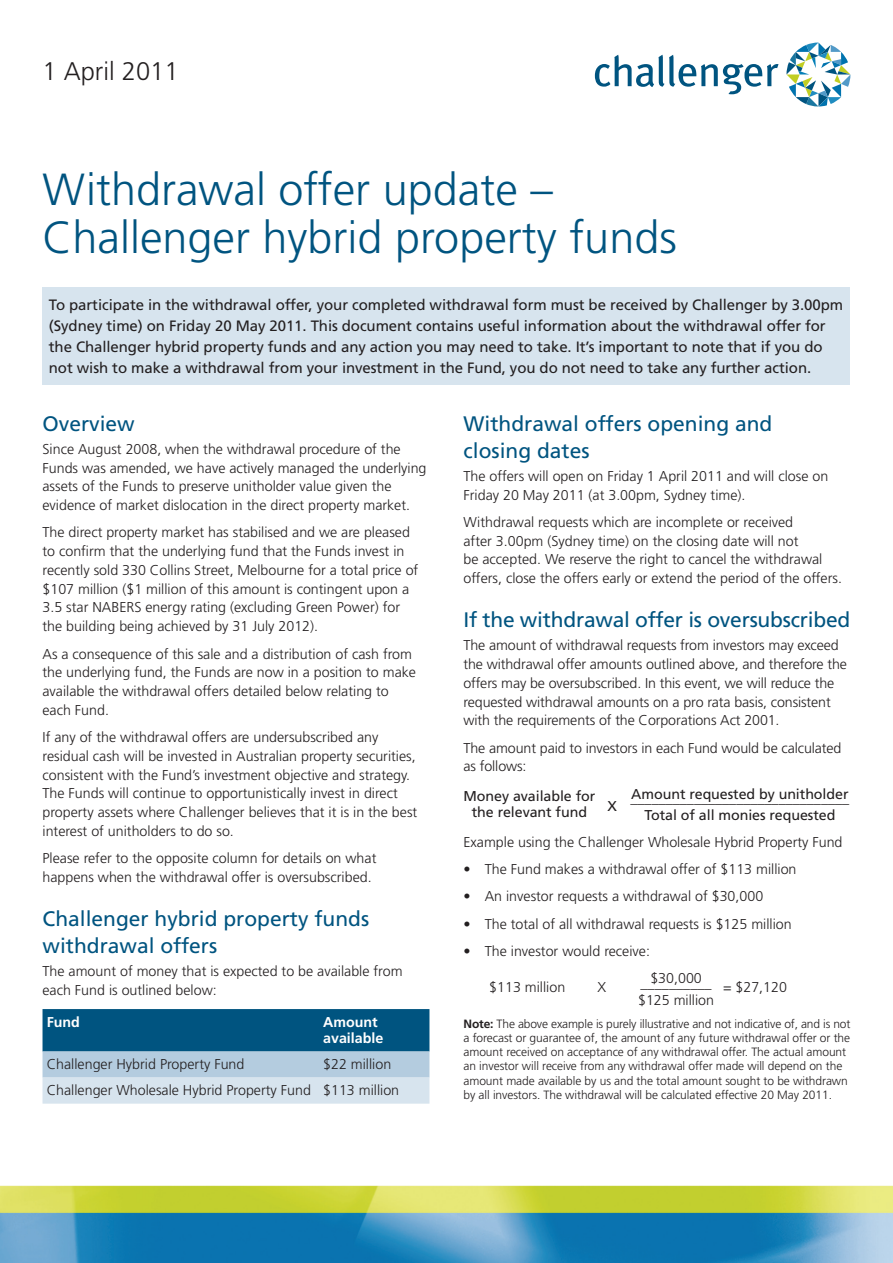
<style>
.page{position:relative;width:893px;height:1263px;background:#fff}
.page>*{position:absolute;margin:0;border:0;box-sizing:border-box;transform-origin:0 0}
.Subhead_-_Level_1{font:300 45px/48px "Frutiger";color:#005480}
.Subhead_-_Level_1-2{font:300 25.5px "Frutiger";color:#231f20}
.Subhead_-_Level_1-3{font:21px/27px "Frutiger";color:#005480}
.Body_Text_1{font:15px/21px "Frutiger";letter-spacing:-.005em;color:#231f20}
.Body_Text_1-2{font:300 14.25px/18.8px "Frutiger";color:#231f20}
.Body_Text_1___Bullet{font:300 14.25px "Frutiger";color:#231f20}
.Body_Text_1-3{font:14.25px "Frutiger";letter-spacing:-.005em;color:#231f20}
.Body_Text_1-4{font:700 14.25px/16.5px "Frutiger";color:#fff}
.Footnotes{font:300 12px/14.2px "Frutiger";letter-spacing:-.005em;color:#231f20}
.s1{font-weight:700}
</style>
<div class="page">
<img style="left:0;top:1185px;width:893px;height:78px">
<svg style="left:595px;top:55px;width:183px;height:39px"></svg>
<svg style="left:786px;top:43px;width:64px;height:63px"></svg>
<svg style="left:43px;top:1009px;width:386px;height:95px;background:#6e9db9"></svg>
<div style="left:43px;top:287px;width:807px;height:98px;background:#d7e4ee"></div>
<p class="Subhead_-_Level_1-2" style="left:43px;top:56px;width:138px">1 April 2011</p>
<p class="Subhead_-_Level_1" style="left:43px;top:166px;width:636px">Withdrawal offer update –<br>Challenger hybrid property funds</p>
<p class="Body_Text_1" style="left:49px;top:294px;width:796px">To participate in the withdrawal offer, your completed withdrawal form must be received by Challenger by 3.00pm (Sydney time) on Friday 20 May 2011. This document contains useful information about the withdrawal offer for the Challenger hybrid property funds and any action you may need to take. It’s important to note that if you do not wish to make a withdrawal from your investment in the Fund, you do not need to take any further action.</p>
<p class="Subhead_-_Level_1-3" style="left:43px;top:410px;width:94px">Overview</p>
<p class="Body_Text_1-2" style="left:43px;top:440px;width:386px">Since August 2008, when the withdrawal procedure of the Funds was amended, we have actively managed the underlying assets of the Funds to preserve unitholder value given the evidence of market dislocation in the direct property market.</p>
<p class="Body_Text_1-2" style="left:43px;top:523px;width:377px">The direct property market has stabilised and we are pleased to confirm that the underlying fund that the Funds invest in recently sold 330 Collins Street, Melbourne for a total price of $107 million ($1 million of this amount is contingent upon a 3.5 star NABERS energy rating (excluding Green Power) for the building being achieved by 31 July 2012).</p>
<p class="Body_Text_1-2" style="left:43px;top:644px;width:375px">As a consequence of this sale and a distribution of cash from the underlying fund, the Funds are now in a position to make available the withdrawal offers detailed below relating to each Fund.</p>
<p class="Body_Text_1-2" style="left:43px;top:728px;width:376px">If any of the withdrawal offers are undersubscribed any residual cash will be invested in Australian property securities, consistent with the Fund’s investment objective and strategy.<br>The Funds will continue to opportunistically invest in direct property assets where Challenger believes that it is in the best interest of unitholders to do so.</p>
<p class="Body_Text_1-2" style="left:43px;top:849px;width:335px">Please refer to the opposite column for details on what happens when the withdrawal offer is oversubscribed.</p>
<p class="Subhead_-_Level_1-3" style="left:43px;top:905px;width:328px">Challenger hybrid property funds withdrawal offers</p>
<p class="Body_Text_1-2" style="left:43px;top:961px;width:361px">The amount of money that is expected to be available from each Fund is outlined below:</p>
<p class="Body_Text_1-4" style="left:47px;top:1013px;width:35px">Fund</p>
<p class="Body_Text_1-4" style="left:323px;top:1013px;width:62px">Amount available</p>
<p class="Body_Text_1-2" style="left:47px;top:1055px;width:199px">Challenger Hybrid Property Fund</p>
<p class="Body_Text_1-2" style="left:323px;top:1054px;width:70px">$22 million</p>
<p class="Body_Text_1-2" style="left:47px;top:1081px;width:266px">Challenger Wholesale Hybrid Property Fund</p>
<p class="Body_Text_1-2" style="left:323px;top:1080px;width:78px">$113 million</p>
<p class="Subhead_-_Level_1-3" style="left:463px;top:410px;width:310px">Withdrawal offers opening and closing dates</p>
<p class="Body_Text_1-2" style="left:463px;top:467px;width:366px">The offers will open on Friday 1 April 2011 and will close on<br>Friday 20 May 2011 (at 3.00pm, Sydney time).</p>
<p class="Body_Text_1-2" style="left:463px;top:513px;width:380px">Withdrawal requests which are incomplete or received<br>after 3.00pm (Sydney time) on the closing date will not<br>be accepted. We reserve the right to cancel the withdrawal offers, close the offers early or extend the period of the offers.</p>
<p class="Subhead_-_Level_1-3" style="left:463px;top:606px;width:388px">If the withdrawal offer is oversubscribed</p>
<p class="Body_Text_1-2" style="left:463px;top:636px;width:385px">The amount of withdrawal requests from investors may exceed the withdrawal offer amounts outlined above, and therefore the offers may be oversubscribed. In this event, we will reduce the requested withdrawal amounts on a pro rata basis, consistent with the requirements of the Corporations Act 2001.</p>
<p class="Body_Text_1-2" style="left:463px;top:738px;width:379px">The amount paid to investors in each Fund would be calculated as follows:</p>
<p class="Body_Text_1-3" style="left:464px;top:787px;width:133px">Money available for</p>
<p class="Body_Text_1-3" style="left:631px;top:785px;width:219px">Amount requested by unitholder</p>
<p class="Body_Text_1-3" style="left:630px;top:790px;width:220px">_______________________________</p>
<p class="Body_Text_1-3" style="left:472px;top:804px;width:117px">the relevant fund</p>
<p class="Body_Text_1-3" style="left:608px;top:797px;width:11px">X</p>
<p class="Body_Text_1-3" style="left:644px;top:806px;width:192px">Total of all monies requested</p>
<p class="Body_Text_1-2" style="left:463px;top:832px;width:381px">Example using the Challenger Wholesale Hybrid Property Fund</p>
<p class="Body_Text_1___Bullet" style="left:463px;top:861px;width:334px">• The Fund makes a withdrawal offer of $113 million</p>
<p class="Body_Text_1___Bullet" style="left:463px;top:888px;width:301px">• An investor requests a withdrawal of $30,000</p>
<p class="Body_Text_1___Bullet" style="left:463px;top:915px;width:330px">• The total of all withdrawal requests is $125 million</p>
<p class="Body_Text_1___Bullet" style="left:463px;top:943px;width:188px">• The investor would receive:</p>
<p class="Body_Text_1-2" style="left:489px;top:978px;width:78px">$113 million</p>
<p class="Body_Text_1-2" style="left:597px;top:978px;width:10px">X</p>
<p class="Body_Text_1-2" style="left:650px;top:969px;width:53px">$30,000</p>
<p class="Body_Text_1-2" style="left:723px;top:978px;width:66px">= $27,120</p>
<p class="Body_Text_1-2" style="left:640px;top:973px;width:73px">__________</p>
<p class="Body_Text_1-2" style="left:638px;top:990px;width:78px">$125 million</p>
<p class="Footnotes" style="left:463px;top:1016px;width:388px"><span class="s1">Note:</span> The above example is purely illustrative and not indicative of, and is not a forecast or guarantee of, the amount of any future withdrawal offer or the amount received on acceptance of any withdrawal offer. The actual amount an investor will receive from any withdrawal offer made will depend on the amount made available by us and the total amount sought to be withdrawn by all investors. The withdrawal will be calculated effective 20 May 2011.</p>
</div>
